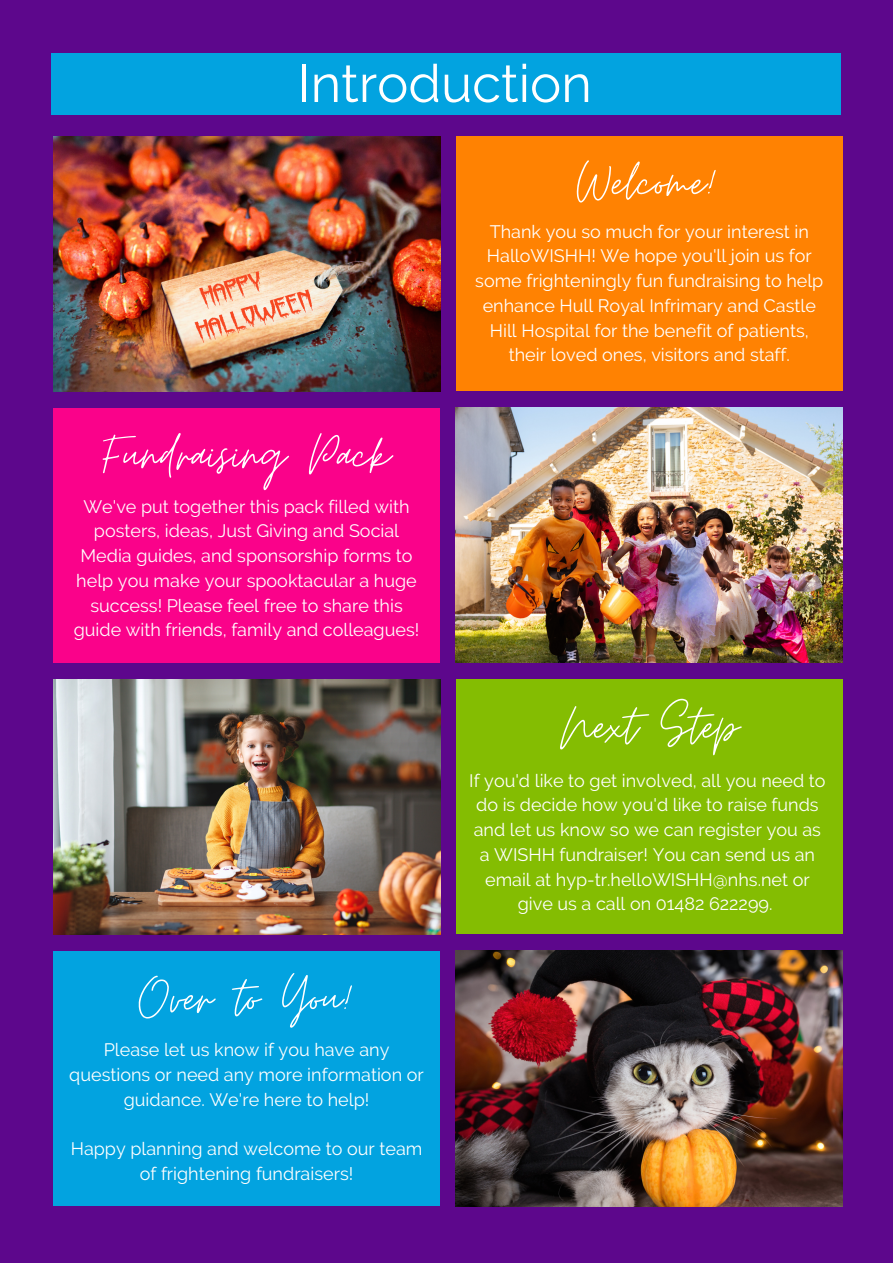
<style>
.page{position:relative;width:893px;height:1264px;background:#fff}
.page>*{position:absolute;margin:0;border:0;box-sizing:border-box;transform-origin:0 0}
.t1{font:60px "Moon Time";color:#fff}
.t2{font:52.5px "Raleway";color:#fff}
.t3{font:18px/24.8px "Raleway";color:#fff;text-align:center}
</style>
<div class="page">
<img style="left:0;top:0;width:892px;height:1262px">
<p class="t2" style="left:297px;top:53px;width:296px">Introduction</p>
<p class="t1" style="left:576px;top:146px;width:143px">Welcome!</p>
<p class="t1" style="left:103px;top:418px;width:289px">Fundraising Pack</p>
<p class="t3" style="left:74px;top:494px;width:347px">We've put together this pack filled with posters, ideas, Just Giving and Social Media guides, and sponsorship forms to help you make your spooktacular a huge success! Please feel free to share this guide with friends, family and colleagues!</p>
<p class="t1" style="left:139px;top:961px;width:217px">Over to You!</p>
<p class="t3" style="left:69px;top:1037px;width:356px">Please let us know if you have any questions or need any more information or guidance. We're here to help!</p>
<p class="t3" style="left:71px;top:1136px;width:353px">Happy planning and welcome to our team of frightening fundraisers!</p>
<p class="t3" style="left:475px;top:219px;width:349px">Thank you so much for your interest in HalloWISHH! We hope you'll join us for some frighteningly fun fundraising to help enhance Hull Royal Infrimary and Castle Hill Hospital for the benefit of patients, their loved ones, visitors and staff.</p>
<p class="t1" style="left:560px;top:689px;width:180px">Next Step</p>
<p class="t3" style="left:469px;top:768px;width:358px">If you'd like to get involved, all you need to do is decide how you'd like to raise funds and let us know so we can register you as a WISHH fundraiser! You can send us an email at hyp-tr.helloWISHH@nhs.net or give us a call on 01482 622299.</p>
</div>
